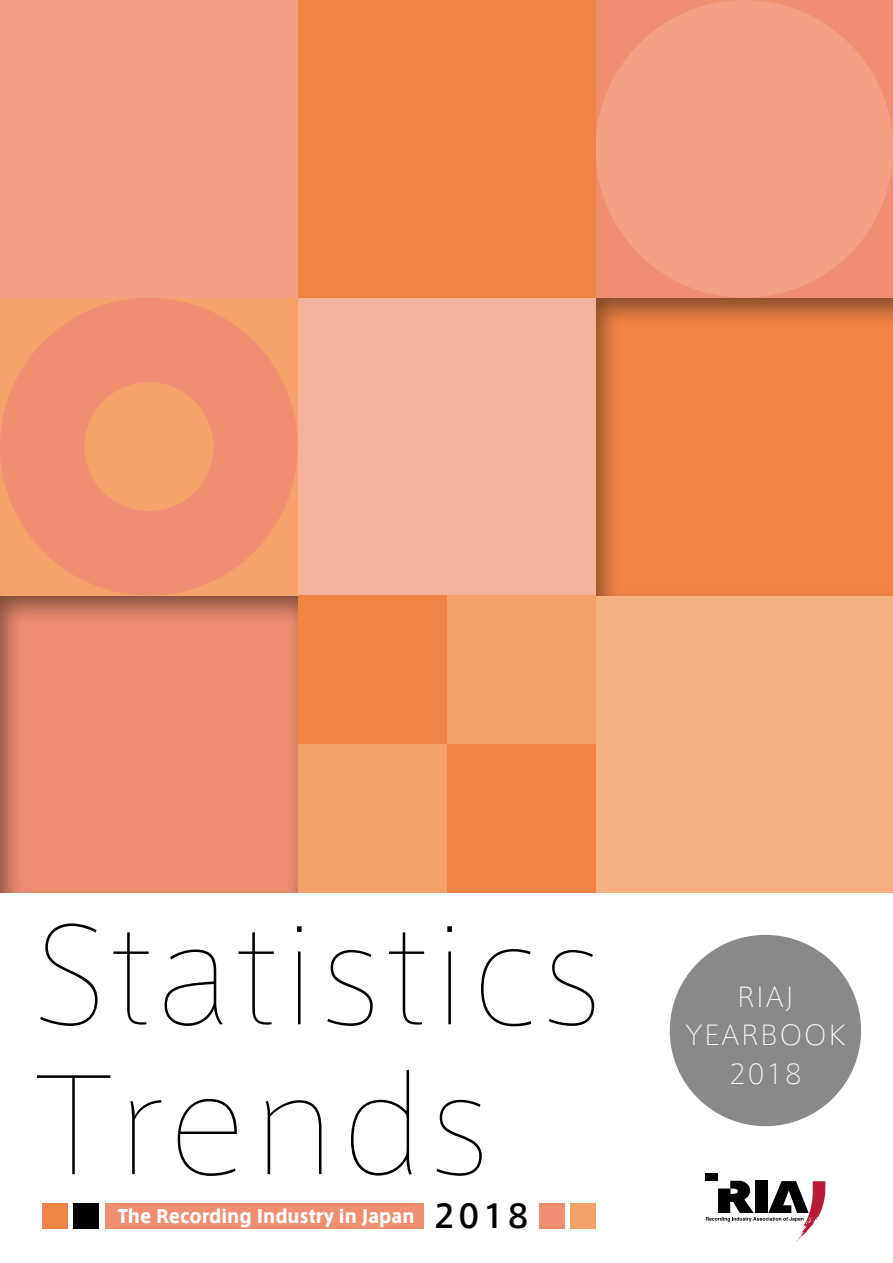
<style>
.page{position:relative;width:893px;height:1263px;background:#fff}
.page>*{position:absolute;margin:0;border:0;box-sizing:border-box;transform-origin:0 0}
.t1{font:200 128.55px/149.9px "Axis Latin Pro";letter-spacing:.01em;color:#000}
.t2{font:200 26.55px/38.2px "Axis Latin Pro";letter-spacing:.05em;color:#fff;text-align:center}
.t3{font:800 18px "Axis Latin Pro";color:#fff}
.s1{font-weight:500;font-size:31.95px;color:#000}
</style>
<div class="page">
<div style="left:74px;top:1203px;width:25px;height:26px;background:#000"></div>
<div style="left:43px;top:1203px;width:25px;height:26px;background:#f08445"></div>
<div style="left:570px;top:1203px;width:25px;height:26px;background:#f4a26a"></div>
<div style="left:539px;top:1203px;width:25px;height:26px;background:#f08e71"></div>
<div style="left:670px;top:935px;width:191px;height:191px;background:#898989;border-radius:50%"></div>
<div style="left:595px;top:0;width:298px;height:298px;background:#f08e71"></div>
<div style="left:595px;top:0;width:298px;height:298px;background:#f3a085;border-radius:50%"></div>
<div style="left:595px;top:595px;width:298px;height:298px;background:#f6b180"></div>
<div style="left:595px;top:297px;width:298px;height:301px;background:#000;opacity:.45"></div>
<div style="left:0;top:594px;width:300px;height:301px;background:#000;opacity:.45"></div>
<div style="left:0;top:0;width:298px;height:298px;background:#f3a085"></div>
<svg style="left:0;top:298px;width:298px;height:297px;background:#f1956e"></svg>
<div style="left:298px;top:298px;width:297px;height:297px;background:#f5b29a"></div>
<div style="left:298px;top:0;width:297px;height:298px;background:#f08445"></div>
<div style="left:298px;top:595px;width:297px;height:298px;background:#f4a26a"></div>
<div style="left:447px;top:744px;width:148px;height:149px;background:#f08445"></div>
<div style="left:298px;top:595px;width:149px;height:149px;background:#f08445"></div>
<div style="left:105px;top:1203px;width:319px;height:26px;background:#f08e71"></div>
<div style="left:705px;top:1173px;width:13px;height:7px;background:#000"></div>
<svg style="left:706px;top:1181px;width:119px;height:60px"></svg>
<h1 class="t1" style="left:34px;top:893px;width:572px">Statistics<br>Trends</h1>
<p class="t3" style="left:118px;top:1205px;width:413px">The Recording Industry in Japan <span class="s1">2018</span></p>
<h2 class="t2" style="left:685px;top:976px;width:162px">RIAJ<br>YEARBOOK<br>2018</h2>
</div>
